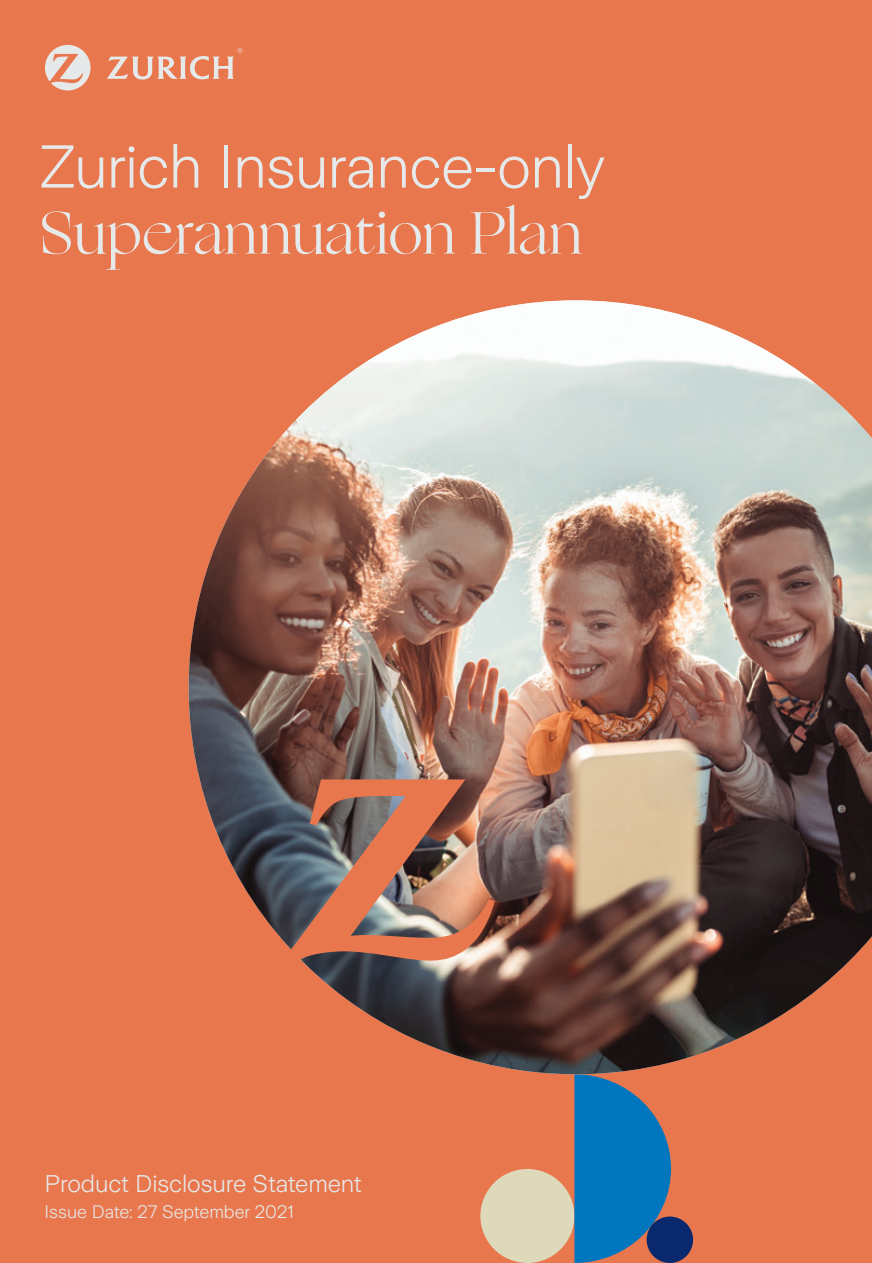
<style>
.page{position:relative;width:872px;height:1263px;background:#e9774d}
.page>*{position:absolute;margin:0;border:0;box-sizing:border-box;transform-origin:0 0}
.t1{font:300 60px "Zurich Sans";letter-spacing:-.015em;color:#e6e9ea}
.t2{font:60px "Ogg";letter-spacing:-.01em;color:#e6e9ea}
.t3{font:300 24px "Zurich Sans";letter-spacing:-.005em;color:#e6e9ea}
.t4{font:300 18px "Zurich Sans";letter-spacing:-.005em;color:#e6e9ea}
</style>
<div class="page">
<div style="left:480px;top:1169px;width:94px;height:94px;background:#dfd9bb;border-radius:50%"></div>
<svg style="left:574px;top:1112px;width:97px;height:151px"></svg>
<div style="left:646px;top:1216px;width:47px;height:47px;background:#09286d;border-radius:50%"></div>
<img style="left:188px;top:300px;width:684px;height:776px">
<img style="left:290px;top:779px;width:205px;height:181px">
<svg style="left:45px;top:45px;width:46px;height:45px"></svg>
<svg style="left:107px;top:48px;width:135px;height:32px"></svg>
<h1 class="t1" style="left:40px;top:134px;width:567px">Zurich Insurance-only</h1>
<h1 class="t2" style="left:40px;top:194px;width:544px">Superannuation Plan</h1>
<p class="t3" style="left:45px;top:1171px;width:318px">Product Disclosure Statement</p>
<p class="t4" style="left:45px;top:1202px;width:251px">Issue Date: 27 September 2021</p>
</div>
